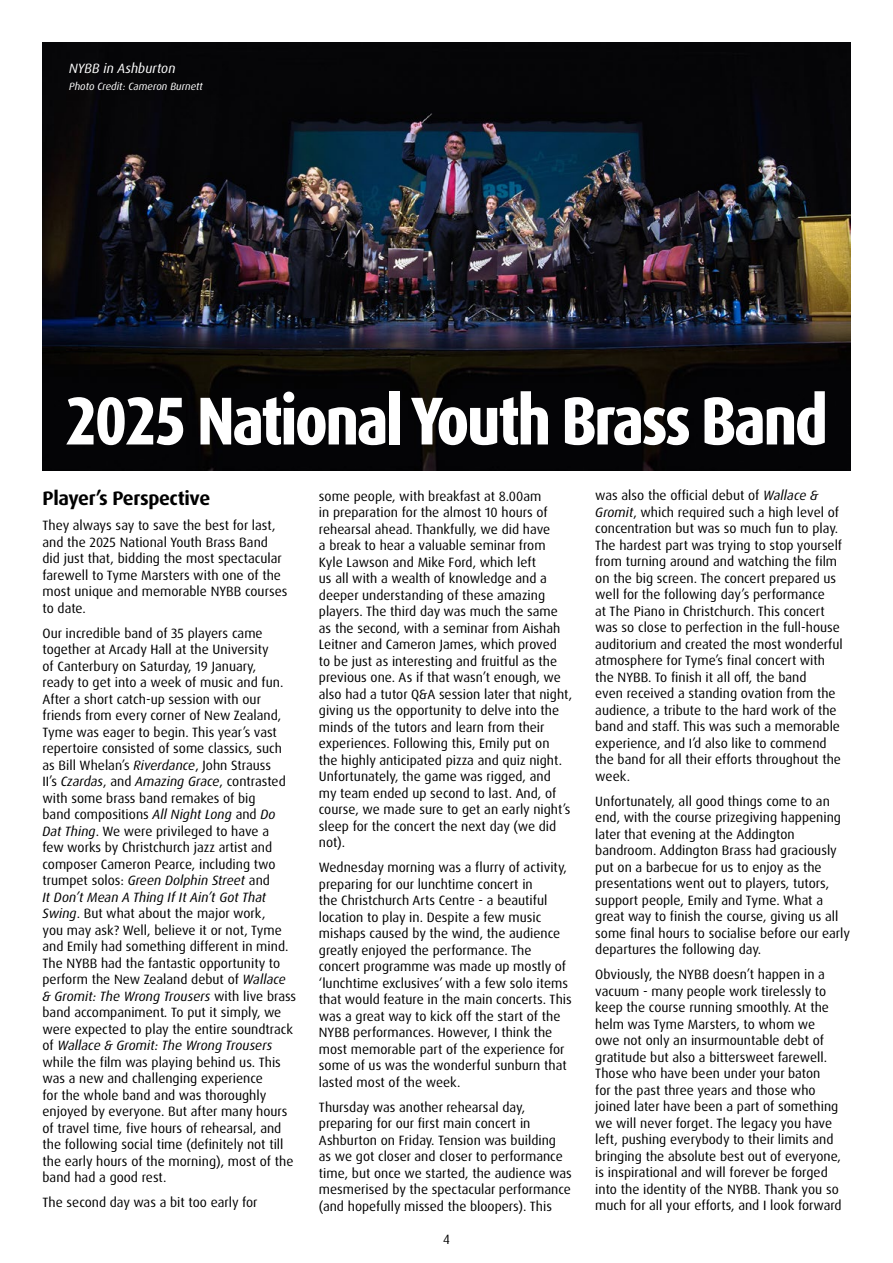
<style>
.page{position:relative;width:893px;height:1263px;background:#fff}
.page>*{position:absolute;margin:0;border:0;box-sizing:border-box;transform-origin:0 0}
.t1{font:800 condensed 67.8px "Dax Pro";letter-spacing:-.04em;color:#fff}
.t2{font:700 19.5px "Dax Pro";letter-spacing:-.02em;color:#000}
.t3{font:13.5px/16.5px "Dax Pro";color:#000}
.t4{font:italic 13.5px "Dax Pro";color:#fff}
.t5{font:italic 10.5px "Dax Pro";color:#fff}
.s1{font-style:italic}
</style>
<div class="page">
<img style="left:43px;top:43px;width:807px;height:428px">
<p class="t4" style="left:69px;top:60px;width:108px">NYBB in Ashburton</p>
<p class="t5" style="left:69px;top:79px;width:135px">Photo Credit: Cameron Burnett</p>
<h1 class="t1" style="left:65px;top:377px;width:765px">2025 National Youth Brass Band</h1>
<h2 class="t2" style="left:43px;top:486px;width:169px">Player’s Perspective</h2>
<p class="t3" style="left:43px;top:517px;width:246px">They always say to save the best for last, and the 2025 National Youth Brass Band did just that, bidding the most spectacular farewell to Tyme Marsters with one of the most unique and memorable NYBB courses to date.</p>
<p class="t3" style="left:43px;top:625px;width:255px">Our incredible band of 35 players came together at Arcady Hall at the University<br>of Canterbury on Saturday, 19 January,<br>ready to get into a week of music and fun.<br>After a short catch-up session with our friends from every corner of New Zealand, Tyme was eager to begin. This year’s vast repertoire consisted of some classics, such as Bill Whelan’s <span class="s1">Riverdance</span>, John Strauss<br>II’s <span class="s1">Czardas</span>, and <span class="s1">Amazing Grace</span>, contrasted with some brass band remakes of big<br>band compositions <span class="s1">All Night Long</span> and <span class="s1">Do Dat Thing</span>. We were privileged to have a<br>few works by Christchurch jazz artist and composer Cameron Pearce, including two trumpet solos: <span class="s1">Green Dolphin Street</span> and<br><span class="s1">It Don’t Mean A Thing If It Ain’t Got That Swing</span>. But what about the major work,<br>you may ask? Well, believe it or not, Tyme and Emily had something different in mind.<br>The NYBB had the fantastic opportunity to perform the New Zealand debut of <span class="s1">Wallace &amp; Gromit: The Wrong Trousers</span> with live brass band accompaniment<span class="s1">.</span> To put it simply, we were expected to play the entire soundtrack of <span class="s1">Wallace &amp; Gromit: The Wrong Trousers </span>while the film was playing behind us. This was a new and challenging experience<br>for the whole band and was thoroughly enjoyed by everyone. But after many hours of travel time, five hours of rehearsal, and the following social time (definitely not till the early hours of the morning), most of the band had a good rest.</p>
<p class="t3" style="left:43px;top:1194px;width:217px">The second day was a bit too early for</p>
<p class="t3" style="left:319px;top:488px;width:255px">some people, with breakfast at 8.00am<br>in preparation for the almost 10 hours of rehearsal ahead. Thankfully, we did have<br>a break to hear a valuable seminar from Kyle Lawson and Mike Ford, which left<br>us all with a wealth of knowledge and a deeper understanding of these amazing players. The third day was much the same as the second, with a seminar from Aishah Leitner and Cameron James, which proved<br>to be just as interesting and fruitful as the previous one. As if that wasn’t enough, we also had a tutor Q&amp;A session later that night, giving us the opportunity to delve into the minds of the tutors and learn from their experiences. Following this, Emily put on<br>the highly anticipated pizza and quiz night.<br>Unfortunately, the game was rigged, and<br>my team ended up second to last. And, of course, we made sure to get an early night’s sleep for the concert the next day (we did not).</p>
<p class="t3" style="left:319px;top:859px;width:254px">Wednesday morning was a flurry of activity, preparing for our lunchtime concert in<br>the Christchurch Arts Centre - a beautiful location to play in. Despite a few music mishaps caused by the wind, the audience greatly enjoyed the performance. The concert programme was made up mostly of ‘lunchtime exclusives’ with a few solo items that would feature in the main concerts. This was a great way to kick off the start of the NYBB performances. However, I think the most memorable part of the experience for some of us was the wonderful sunburn that lasted most of the week.</p>
<p class="t3" style="left:319px;top:1099px;width:254px">Thursday was another rehearsal day, preparing for our first main concert in Ashburton on Friday. Tension was building as we got closer and closer to performance time, but once we started, the audience was mesmerised by the spectacular performance (and hopefully missed the bloopers). This</p>
<p class="t3" style="left:443px;top:1231px;width:8px">4</p>
<p class="t3" style="left:595px;top:488px;width:249px">was also the official debut of <span class="s1">Wallace &amp; Gromit</span>, which required such a high level of concentration but was so much fun to play.<br>The hardest part was trying to stop yourself from turning around and watching the film on the big screen. The concert prepared us well for the following day’s performance<br>at The Piano in Christchurch. This concert was so close to perfection in the full-house auditorium and created the most wonderful atmosphere for Tyme’s final concert with the NYBB. To finish it all off, the band<br>even received a standing ovation from the audience, a tribute to the hard work of the band and staff. This was such a memorable experience, and I’d also like to commend the band for all their efforts throughout the week.</p>
<p class="t3" style="left:595px;top:793px;width:256px">Unfortunately, all good things come to an end, with the course prizegiving happening later that evening at the Addington bandroom. Addington Brass had graciously put on a barbecue for us to enjoy as the presentations went out to players, tutors, support people, Emily and Tyme. What a great way to finish the course, giving us all some final hours to socialise before our early departures the following day.</p>
<p class="t3" style="left:595px;top:966px;width:248px">Obviously, the NYBB doesn’t happen in a vacuum - many people work tirelessly to keep the course running smoothly. At the helm was Tyme Marsters, to whom we owe not only an insurmountable debt of gratitude but also a bittersweet farewell.<br>Those who have been under your baton<br>for the past three years and those who joined later have been a part of something we will never forget. The legacy you have left, pushing everybody to their limits and bringing the absolute best out of everyone, is inspirational and will forever be forged into the identity of the NYBB. Thank you so much for all your efforts, and I look forward</p>
</div>
